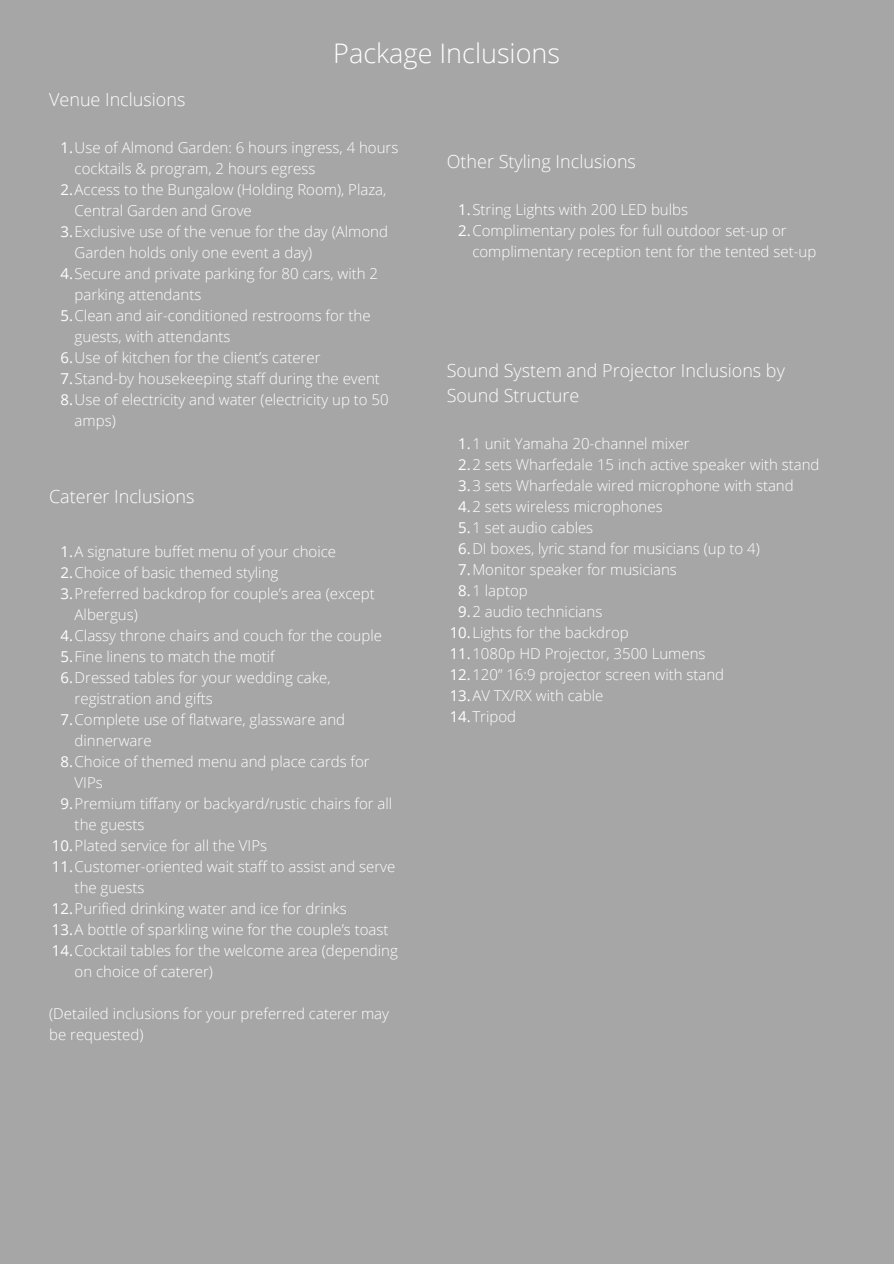
<style>
.page{position:relative;width:894px;height:1264px;background:#fff}
.page>*{position:absolute;margin:0;border:0;box-sizing:border-box;transform-origin:0 0}
.t1{font:300 27px "Open Sans";color:#fff}
.t2{font:300 18px/25px "Open Sans";color:#fff}
.t3{font:300 15px/21px "Open Sans";color:#fff}
.s1{font-weight:400}
</style>
<div class="page">
<div style="left:0;top:0;width:893px;height:1263px;background:#a6a6a6"></div>
<p class="t1" style="left:333px;top:34px;width:228px">Package Inclusions</p>
<h1 class="t2" style="left:49px;top:86px;width:138px">Venue Inclusions</h1>
<h2 class="t3" style="left:75px;top:136px;width:325px;text-indent:-14px"><span class="s1">1.</span>Use of Almond Garden: 6 hours ingress, 4 hours cocktails &amp; program, 2 hours egress</h2>
<p class="t3" style="left:75px;top:178px;width:313px;text-indent:-14px"><span class="s1">2.</span>Access to the Bungalow (Holding Room), Plaza,<br>Central Garden and Grove</p>
<p class="t3" style="left:75px;top:220px;width:315px;text-indent:-14px"><span class="s1">3.</span>Exclusive use of the venue for the day (Almond<br>Garden holds only one event a day)</p>
<p class="t3" style="left:75px;top:262px;width:305px;text-indent:-14px"><span class="s1">4.</span>Secure and private parking for 80 cars, with 2 parking attendants</p>
<p class="t3" style="left:75px;top:304px;width:297px;text-indent:-14px"><span class="s1">5.</span>Clean and air-conditioned restrooms for the guests, with attendants</p>
<p class="t3" style="left:61px;top:346px;width:261px"><span class="s1">6.</span>Use of kitchen for the client’s caterer</p>
<p class="t3" style="left:61px;top:367px;width:321px"><span class="s1">7.</span>Stand-by housekeeping staff during the event</p>
<p class="t3" style="left:75px;top:388px;width:315px;text-indent:-14px"><span class="s1">8.</span>Use of electricity and water (electricity up to 50 amps)</p>
<p class="t2" style="left:49px;top:483px;width:147px">Caterer Inclusions</p>
<p class="t3" style="left:61px;top:540px;width:277px"><span class="s1">1.</span>A signature buffet menu of your choice</p>
<p class="t3" style="left:61px;top:561px;width:219px"><span class="s1">2.</span>Choice of basic themed styling</p>
<p class="t3" style="left:75px;top:582px;width:301px;text-indent:-14px"><span class="s1">3.</span>Preferred backdrop for couple’s area (except<br>Albergus)</p>
<p class="t3" style="left:61px;top:624px;width:323px"><span class="s1">4.</span>Classy throne chairs and couch for the couple</p>
<p class="t3" style="left:61px;top:645px;width:215px"><span class="s1">5.</span>Fine linens to match the motif</p>
<p class="t3" style="left:75px;top:666px;width:257px;text-indent:-14px"><span class="s1">6.</span>Dressed tables for your wedding cake, registration and gifts</p>
<p class="t3" style="left:75px;top:708px;width:272px;text-indent:-14px"><span class="s1">7.</span>Complete use of flatware, glassware and dinnerware</p>
<p class="t3" style="left:75px;top:750px;width:296px;text-indent:-14px"><span class="s1">8.</span>Choice of themed menu and place cards for<br>VIPs</p>
<p class="t3" style="left:75px;top:792px;width:319px;text-indent:-14px"><span class="s1">9.</span>Premium tiffany or backyard/rustic chairs for all the guests</p>
<p class="t3" style="left:52px;top:834px;width:216px"><span class="s1">10.</span>Plated service for all the VIPs</p>
<p class="t3" style="left:75px;top:855px;width:322px;text-indent:-23px"><span class="s1">11.</span>Customer-oriented wait staff to assist and serve the guests</p>
<p class="t3" style="left:52px;top:897px;width:296px"><span class="s1">12.</span>Purified drinking water and ice for drinks</p>
<h2 class="t3" style="left:52px;top:918px;width:338px"><span class="s1">13.</span>A bottle of sparkling wine for the couple’s toast</h2>
<p class="t3" style="left:75px;top:939px;width:325px;text-indent:-23px"><span class="s1">14.</span>Cocktail tables for the welcome area (depending on choice of caterer)</p>
<p class="t3" style="left:49px;top:1002px;width:341px">(Detailed inclusions for your preferred caterer may be requested)</p>
<h2 class="t2" style="left:446px;top:149px;width:191px">Other Styling Inclusions</h2>
<p class="t3" style="left:458px;top:199px;width:231px"><span class="s1">1.</span>String Lights with 200 LED bulbs</p>
<p class="t3" style="left:472px;top:220px;width:345px;text-indent:-14px"><span class="s1">2.</span>Complimentary poles for full outdoor set-up or complimentary reception tent for the tented set-up</p>
<h2 class="t2" style="left:446px;top:357px;width:339px">Sound System and Projector Inclusions by<br>Sound Structure</h2>
<p class="t3" style="left:458px;top:432px;width:233px"><span class="s1">1.</span>1 unit Yamaha 20-channel mixer</p>
<p class="t3" style="left:458px;top:453px;width:362px"><span class="s1">2.</span>2 sets Wharfedale 15 inch active speaker with stand</p>
<p class="t3" style="left:458px;top:474px;width:337px"><span class="s1">3.</span>3 sets Wharfedale wired microphone with stand</p>
<p class="t3" style="left:458px;top:495px;width:206px"><span class="s1">4.</span>2 sets wireless microphones</p>
<p class="t3" style="left:458px;top:516px;width:136px"><span class="s1">5.</span>1 set audio cables</p>
<p class="t3" style="left:458px;top:537px;width:303px"><span class="s1">6.</span>DI boxes, lyric stand for musicians (up to 4)</p>
<p class="t3" style="left:458px;top:558px;width:220px"><span class="s1">7.</span>Monitor speaker for musicians</p>
<p class="t3" style="left:458px;top:579px;width:71px"><span class="s1">8.</span>1 laptop</p>
<p class="t3" style="left:458px;top:600px;width:145px"><span class="s1">9.</span>2 audio technicians</p>
<p class="t3" style="left:449px;top:621px;width:180px"><span class="s1">10.</span>Lights for the backdrop</p>
<p class="t3" style="left:449px;top:642px;width:257px"><span class="s1">11.</span>1080p HD Projector, 3500 Lumens</p>
<p class="t3" style="left:449px;top:663px;width:276px"><span class="s1">12.</span>120” 16:9 projector screen with stand</p>
<p class="t3" style="left:449px;top:684px;width:155px"><span class="s1">13.</span>AV TX/RX with cable</p>
<p class="t3" style="left:449px;top:705px;width:68px"><span class="s1">14.</span>Tripod</p>
</div>
